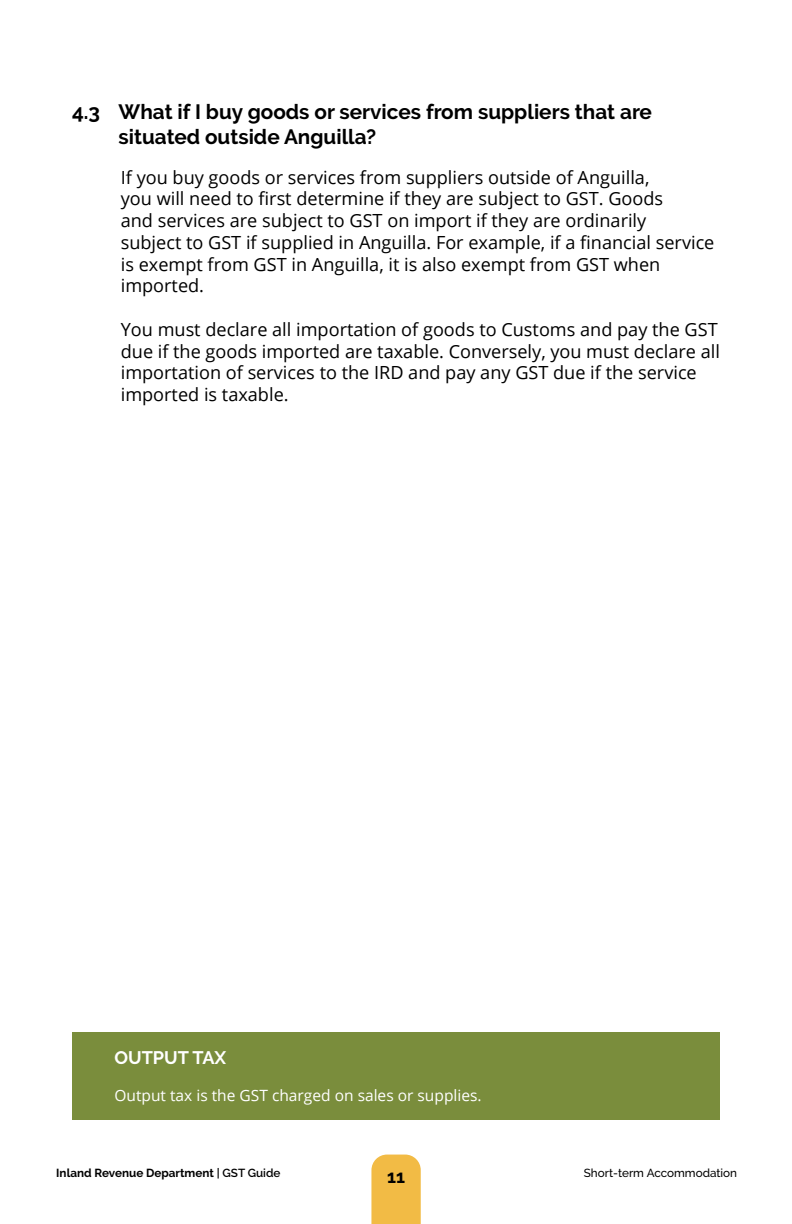
<style>
.page{position:relative;width:792px;height:1224px;background:#fff}
.page>*{position:absolute;margin:0;border:0;box-sizing:border-box;transform-origin:0 0}
.t1{font:700 20.8px/24.8px "Raleway";color:#000}
.t2{font:18.2px/21.8px "Open Sans";color:#000}
.t3{font:700 18.2px "Raleway";color:#fff}
.t4{font:700 18.2px "Raleway";color:#000}
.t5{font:15.6px "Open Sans";color:#fff}
.t6{font:700 11.6px "Raleway";color:#000}
.t7{font:500 11.6px "Raleway";color:#000}
.s1{font-weight:600}
</style>
<div class="page">
<div style="left:72px;top:1032px;width:648px;height:88px;background:#7a8d3c"></div>
<div style="left:371px;top:1155px;width:50px;height:69px;background:#f2bb45"></div>
<p class="t1" style="left:119px;top:100px;width:535px;text-indent:-47px">4.3 What if I buy goods or services from suppliers that are situated outside Anguilla?</p>
<p class="t2" style="left:121px;top:166px;width:595px">If you buy goods or services from suppliers outside of Anguilla,<br>you will need to first determine if they are subject to GST. Goods<br>and services are subject to GST on import if they are ordinarily<br>subject to GST if supplied in Anguilla. For example, if a financial service is exempt from GST in Anguilla, it is also exempt from GST when imported.</p>
<p class="t2" style="left:121px;top:318px;width:601px">You must declare all importation of goods to Customs and pay the GST due if the goods imported are taxable. Conversely, you must declare all importation of services to the IRD and pay any GST due if the service imported is taxable.</p>
<p class="t3" style="left:114px;top:1047px;width:113px">OUTPUT TAX</p>
<p class="t5" style="left:114px;top:1084px;width:369px">Output tax is the GST charged on sales or supplies.</p>
<p class="t6" style="left:56px;top:1166px;width:226px">Inland Revenue Department <span class="s1">| GST Guide</span></p>
<p class="t7" style="left:584px;top:1166px;width:155px">Short-term Accommodation</p>
<p class="t4" style="left:387px;top:1166px;width:19px">11</p>
</div>
